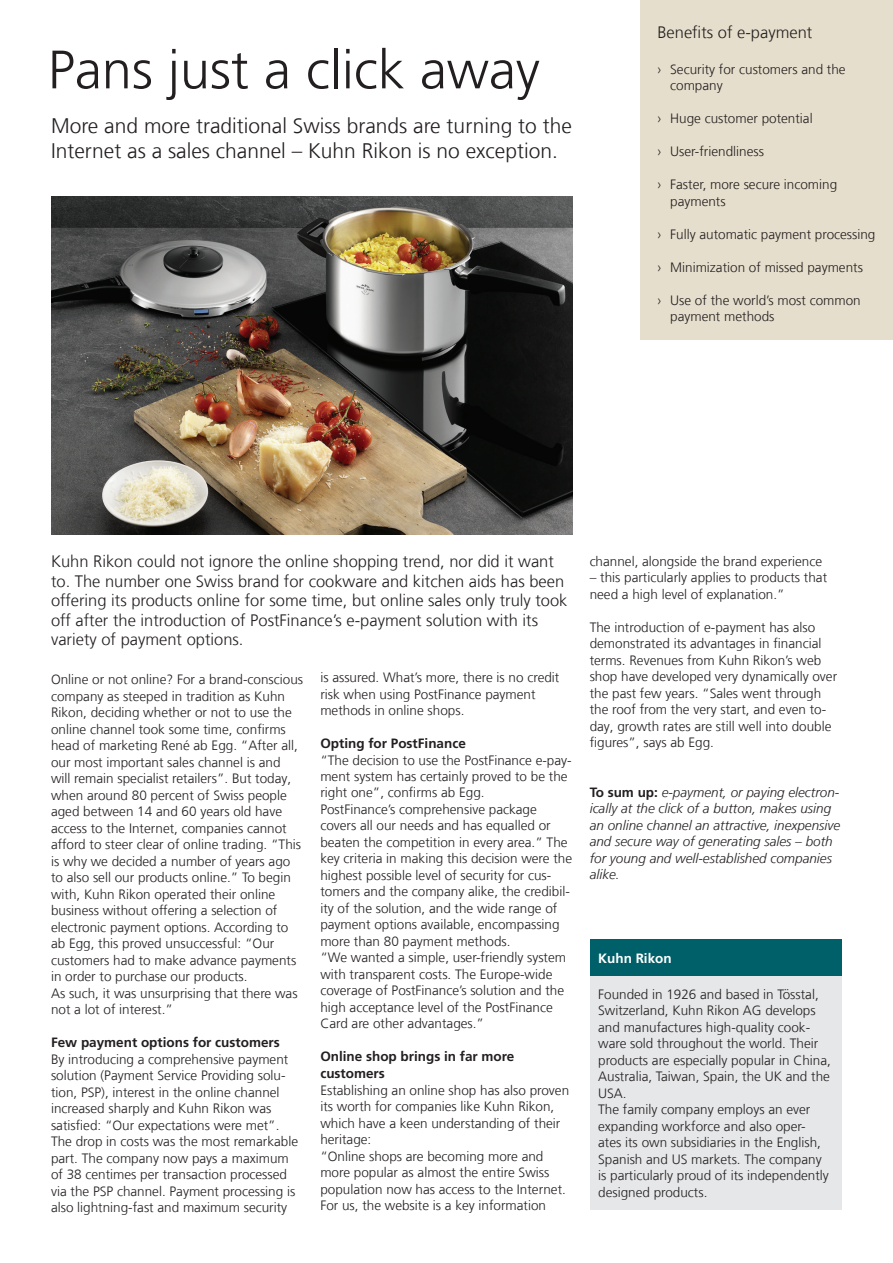
<style>
.page{position:relative;width:893px;height:1263px;background:#fff}
.page>*{position:absolute;margin:0;border:0;box-sizing:border-box;transform-origin:0 0}
.t1{font:300 54px "Frutiger LT Com";color:#231f20}
.t2{font:300 21px/25.5px "Frutiger LT Com";color:#231f20}
.t3{font:300 16.5px/19.5px "Frutiger LT Com";color:#231f20}
.t4{font:300 13.5px/16.5px "Frutiger LT Com";color:#231f20}
.t5{font:italic 300 13.5px/16.5px "Frutiger LT Com";color:#231f20}
.t6{font:700 13.5px/16.6px "Frutiger LT Com";color:#231f20}
.t7{font:700 13.5px "Frutiger LT Com";color:#fff}
.s1{font-weight:700;font-style:normal}
</style>
<div class="page">
<img style="left:51px;top:196px;width:522px;height:338px">
<div style="left:590px;top:940px;width:252px;height:36px;background:#00606a"></div>
<div style="left:590px;top:976px;width:252px;height:234px;background:#e6e7e9"></div>
<div style="left:640px;top:0;width:253px;height:340px;background:#e6decc"></div>
<h1 class="t1" style="left:48px;top:38px;width:493px">Pans just a click away</h1>
<h2 class="t2" style="left:51px;top:113px;width:522px">More and more traditional Swiss brands are turning to the<br>Internet as a sales channel – Kuhn Rikon is no exception.</h2>
<h3 class="t3" style="left:657px;top:23px;width:156px">Benefits of e-payment</h3>
<p class="t4" style="left:670px;top:61px;width:177px;text-indent:-13px">› Security for customers and the company</p>
<p class="t4" style="left:657px;top:111px;width:157px">› Huge customer potential</p>
<p class="t4" style="left:657px;top:144px;width:108px">› User-friendliness</p>
<p class="t4" style="left:670px;top:177px;width:169px;text-indent:-13px">› Faster, more secure incoming payments</p>
<p class="t4" style="left:657px;top:226px;width:220px">› Fully automatic payment processing</p>
<p class="t4" style="left:657px;top:259px;width:207px">› Minimization of missed payments</p>
<p class="t4" style="left:670px;top:292px;width:192px;text-indent:-13px">› Use of the world’s most common payment methods</p>
<p class="t3" style="left:51px;top:552px;width:518px">Kuhn Rikon could not ignore the online shopping trend, nor did it want to. The number one Swiss brand for cookware and kitchen aids has been offering its products online for some time, but online sales only truly took off after the introduction of PostFinance’s e-payment solution with its variety of payment options.</p>
<p class="t4" style="left:51px;top:671px;width:254px">Online or not online? For a brand-conscious company as steeped in tradition as Kuhn Rikon, deciding whether or not to use the online channel took some time, confirms head of marketing René ab Egg. “After all, our most important sales channel is and will remain specialist retailers”. But today, when around 80 percent of Swiss people aged between 14 and 60 years old have access to the Internet, companies cannot afford to steer clear of online trading. “This is why we decided a number of years ago to also sell our products online.” To begin with, Kuhn Rikon operated their online business without offering a selection of electronic payment options. According to ab Egg, this proved unsuccessful: “Our customers had to make advance payments in order to purchase our products.<br>As such, it was unsurprising that there was not a lot of interest.”</p>
<h3 class="t6" style="left:51px;top:1034px;width:230px">Few payment options for customers</h3>
<p class="t4" style="left:51px;top:1051px;width:249px">By introducing a comprehensive payment solution (Payment Service Providing solu&shy;tion, PSP), interest in the online channel increased sharply and Kuhn Rikon was satisfied: “Our expectations were met”.<br>The drop in costs was the most remarkable part. The company now pays a maximum of 38 centimes per transaction processed via the PSP channel. Payment processing is also lightning-fast and maximum security</p>
<p class="t4" style="left:320px;top:669px;width:241px">is assured. What’s more, there is no credit risk when using PostFinance payment methods in online shops.</p>
<h3 class="t6" style="left:320px;top:735px;width:147px">Opting for PostFinance</h3>
<p class="t4" style="left:320px;top:752px;width:253px">“The decision to use the PostFinance e-pay&shy;ment system has certainly proved to be the right one”, confirms ab Egg.<br>PostFinance’s comprehensive package covers all our needs and has equalled or beaten the competition in every area.” The key criteria in making this decision were the highest possible level of security for cus&shy;tomers and the company alike, the credibil&shy;ity of the solution, and the wide range of payment options available, encompassing more than 80 payment methods.<br>“We wanted a simple, user-friendly system with transparent costs. The Europe-wide coverage of PostFinance’s solution and the high acceptance level of the PostFinance Card are other advantages.”</p>
<h3 class="t6" style="left:320px;top:1048px;width:196px">Online shop brings in far more customers</h3>
<p class="t4" style="left:320px;top:1082px;width:250px">Establishing an online shop has also proven its worth for companies like Kuhn Rikon, which have a keen understanding of their heritage:<br>“Online shops are becoming more and more popular as almost the entire Swiss population now has access to the Internet.<br>For us, the website is a key information</p>
<p class="t4" style="left:590px;top:553px;width:234px">channel, alongside the brand experience</p>
<p class="t4" style="left:590px;top:570px;width:239px">– this particularly applies to products that need a high level of explanation.”</p>
<p class="t4" style="left:590px;top:619px;width:249px">The introduction of e-payment has also demonstrated its advantages in financial terms. Revenues from Kuhn Rikon’s web shop have developed very dynamically over the past few years. “Sales went through the roof from the very start, and even to&shy;day, growth rates are still well into double figures”, says ab Egg.</p>
<h3 class="t5" style="left:590px;top:784px;width:251px"><span class="s1">To sum up:</span> e-payment, or paying electron-</h3>
<p class="t5" style="left:590px;top:800px;width:252px">ically at the click of a button, makes using an online channel an attractive, inexpensive and secure way of generating sales – both for young and well-established companies alike.</p>
<h3 class="t7" style="left:598px;top:950px;width:75px">Kuhn Rikon</h3>
<p class="t4" style="left:598px;top:986px;width:234px">Founded in 1926 and based in Tösstal, Switzerland, Kuhn Rikon AG develops and manufactures high-quality cook&shy;ware sold throughout the world. Their products are especially popular in China, Australia, Taiwan, Spain, the UK and the USA.<br>The family company employs an ever expanding workforce and also oper&shy;ates its own subsidiaries in the English, Spanish and US markets. The company is particularly proud of its independently designed products.</p>
</div>
